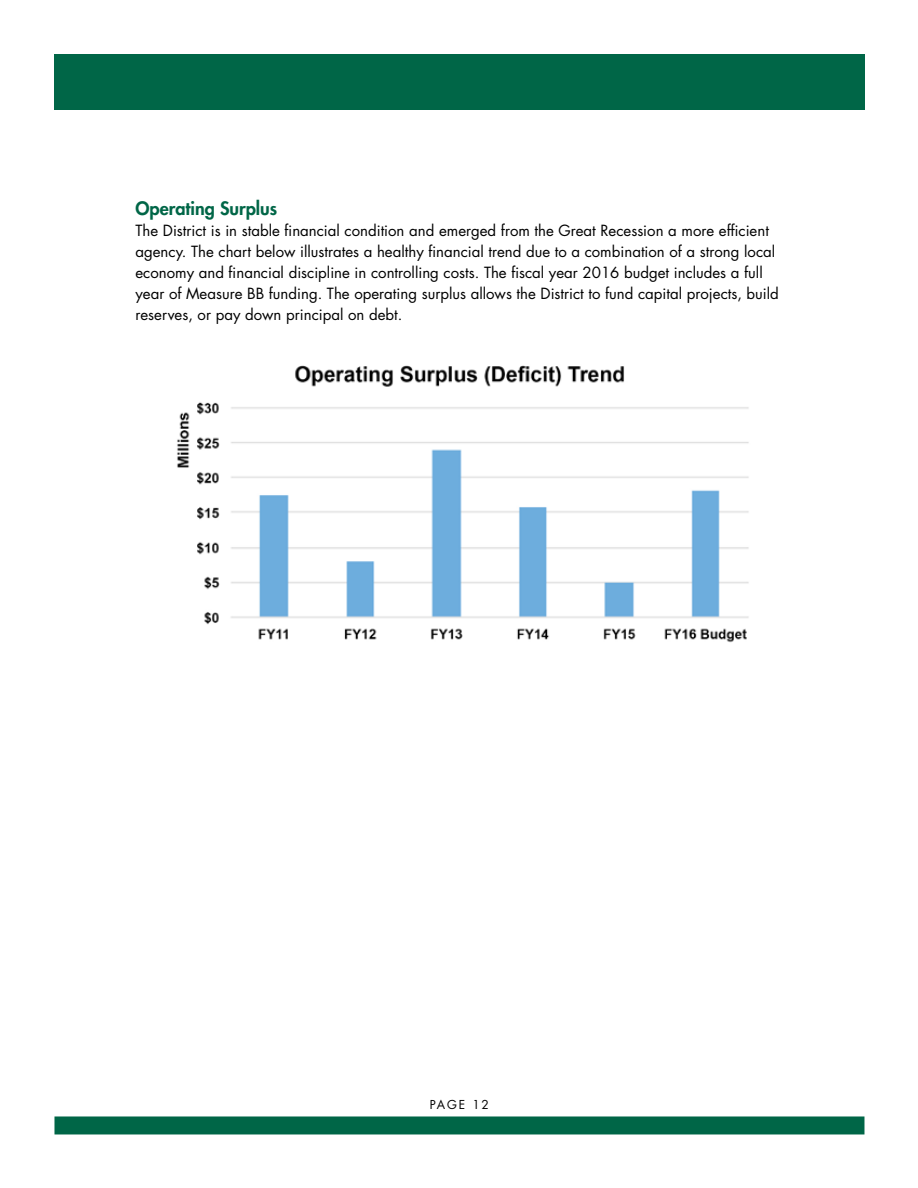
<style>
.page{position:relative;width:918px;height:1188px;background:#fff}
.page>*{position:absolute;margin:0;border:0;box-sizing:border-box;transform-origin:0 0}
.t1{font:800 18px "Futura Std";color:#006647}
.t2{font:15px/21px "Futura Std";color:#000}
.t3{font:12px "Futura Std";letter-spacing:.15em;color:#000}
</style>
<div class="page">
<div style="left:54px;top:54px;width:810px;height:56px;background:#006647"></div>
<div style="left:54px;top:1116px;width:810px;height:18px;background:#006647"></div>
<img style="left:177px;top:365px;width:572px;height:278px">
<p class="t1" style="left:135px;top:197px;width:143px">Operating Surplus</p>
<p class="t2" style="left:135px;top:221px;width:645px">The District is in stable financial condition and emerged from the Great Recession a more efficient agency. The chart below illustrates a healthy financial trend due to a combination of a strong local economy and financial discipline in controlling costs. The fiscal year 2016 budget includes a full year of Measure BB funding. The operating surplus allows the District to fund capital projects, build reserves, or pay down principal on debt.</p>
<p class="t3" style="left:430px;top:1097px;width:60px">PAGE 12</p>
</div>
